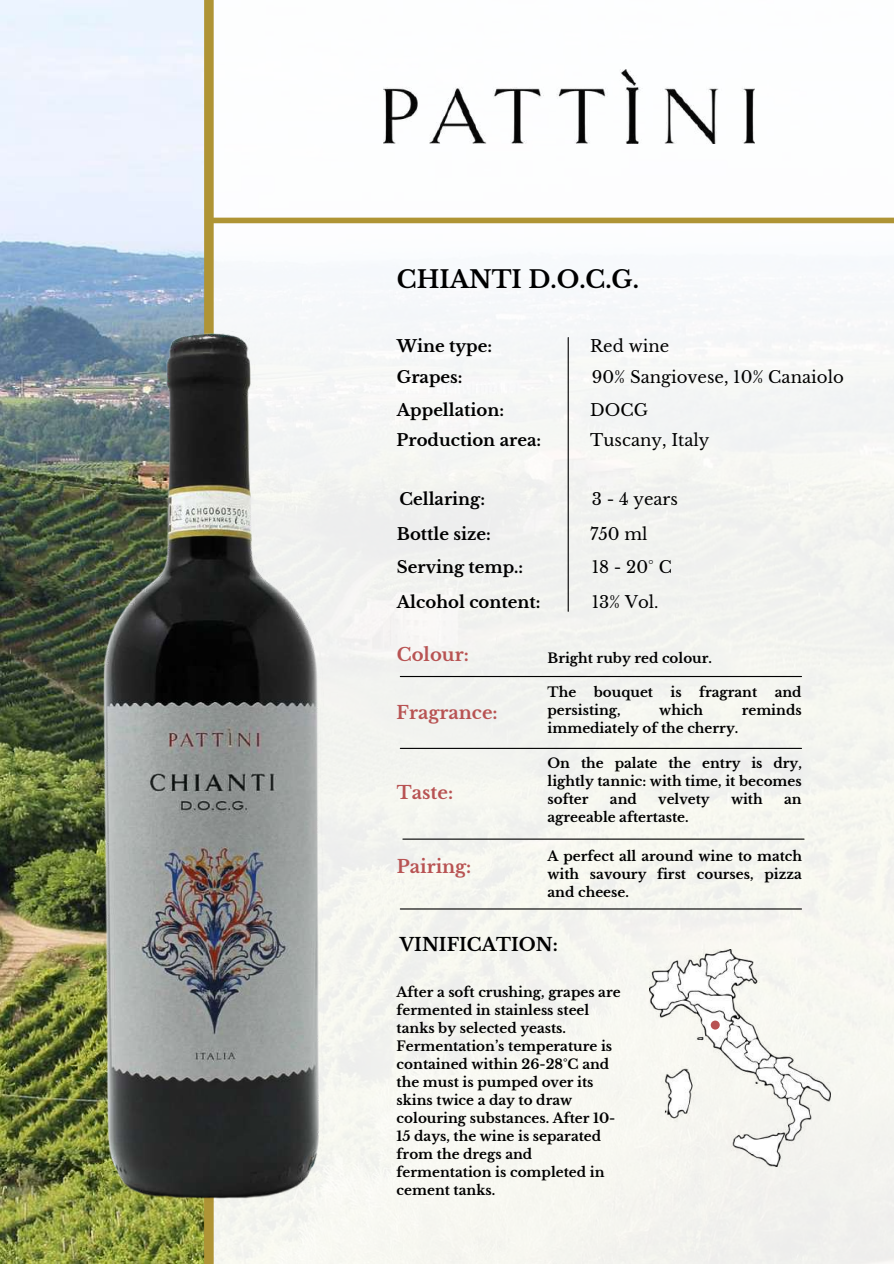
<style>
.page{position:relative;width:894px;height:1264px;background:#fff}
.page>*{position:absolute;margin:0;border:0;box-sizing:border-box;transform-origin:0 0}
.t1{font:700 24px "Libre Baskerville";color:#000}
.t2{font:700 18px "Libre Baskerville";color:#b85353}
.t3{font:700 18px "Libre Baskerville";color:#000}
.t4{font:700 16.5px/35.1px "Libre Baskerville";color:#000}
.t5{font:16.5px/35.1px "Libre Baskerville";color:#000}
.t6{font:700 13.5px/18px "Libre Baskerville";color:#000;text-align:justify}
</style>
<div class="page">
<img style="left:0;top:0;width:204px;height:1263px">
<div style="left:213px;top:0;width:680px;height:1263px;background:linear-gradient(to right,#fafafa,#f4f5f2)"></div>
<svg style="left:204px;top:0;width:10px;height:1263px;background:#b1983d"></svg>
<hr style="left:567px;top:337px;width:1px;height:274px;background:#000">
<hr style="left:400px;top:676px;width:401px;height:1px;background:#000">
<hr style="left:400px;top:747px;width:401px;height:2px;background:#000">
<hr style="left:403px;top:838px;width:400px;height:1px;background:#000">
<hr style="left:400px;top:908px;width:401px;height:1px;background:#000">
<div style="left:211px;top:218px;width:682px;height:5px;background:#af9435"></div>
<img style="left:649px;top:949px;width:181px;height:217px">
<div style="left:710px;top:1020px;width:9px;height:9px;background:#b85353;border-radius:50%"></div>
<img style="left:74px;top:294px;width:270px;height:936px">
<img style="left:383px;top:70px;width:371px;height:73px">
<h1 class="t1" style="left:397px;top:265px;width:243px">CHIANTI D.O.C.G.</h1>
<p class="t4" style="left:397px;top:331px;width:97px;line-height:30.5px">Wine type:<br>Grapes:</p>
<p class="t4" style="left:396px;top:395px;width:146px;line-height:30.3px">Appellation:<br>Production area:</p>
<p class="t5" style="left:590px;top:331px;width:255px;line-height:30.5px">Red wine<br>90% Sangiovese, 10% Canaiolo</p>
<p class="t5" style="left:590px;top:395px;width:121px;line-height:30.3px">DOCG<br>Tuscany, Italy</p>
<p class="t4" style="left:397px;top:481px;width:95px">Cellaring:<br>Bottle size:</p>
<p class="t4" style="left:397px;top:549px;width:145px">Serving temp.:<br>Alcohol content:</p>
<h2 class="t2" style="left:397px;top:643px;width:73px">Colour:</h2>
<p class="t5" style="left:590px;top:481px;width:89px">3 - 4 years<br>750 ml</p>
<p class="t5" style="left:591px;top:549px;width:82px">18 - 20° C<br>13% Vol.</p>
<p class="t6" style="left:547px;top:649px;width:166px">Bright ruby red colour.</p>
<p class="t6" style="left:547px;top:683px;width:30px">The</p>
<p class="t6" style="left:593px;top:683px;width:61px">bouquet</p>
<p class="t6" style="left:670px;top:683px;width:13px">is</p>
<p class="t6" style="left:699px;top:683px;width:60px">fragrant</p>
<p class="t6" style="left:774px;top:683px;width:28px">and</p>
<p class="t6" style="left:547px;top:701px;width:75px">persisting,</p>
<p class="t6" style="left:659px;top:701px;width:45px">which</p>
<p class="t6" style="left:741px;top:701px;width:61px">reminds</p>
<p class="t6" style="left:547px;top:719px;width:192px">immediately of the cherry.</p>
<p class="t6" style="left:547px;top:754px;width:256px">On the palate the entry is dry, lightly tannic: with time, it becomes softer</p>
<h2 class="t2" style="left:396px;top:701px;width:102px">Fragrance:</h2>
<h2 class="t2" style="left:397px;top:781px;width:58px">Taste:</h2>
<p class="t6" style="left:609px;top:790px;width:28px">and</p>
<p class="t6" style="left:658px;top:790px;width:53px">velvety</p>
<p class="t6" style="left:730px;top:790px;width:33px">with</p>
<p class="t6" style="left:783px;top:790px;width:19px">an</p>
<p class="t6" style="left:547px;top:808px;width:143px">agreeable aftertaste.</p>
<p class="t6" style="left:547px;top:847px;width:256px">A perfect all around wine to match with savoury first courses, pizza and cheese.</p>
<h2 class="t2" style="left:397px;top:855px;width:76px">Pairing:</h2>
<h2 class="t3" style="left:399px;top:933px;width:160px">VINIFICATION:</h2>
<p class="t6" style="left:396px;top:982px;width:225px;text-align:left">After a soft crushing, grapes are fermented in stainless steel tanks by selected yeasts.<br>Fermentation’s temperature is contained within 26-28°C and the must is pumped over its skins twice a day to draw colouring substances. After 10-<br>15 days, the wine is separated from the dregs and fermentation is completed in cement tanks.</p>
</div>
